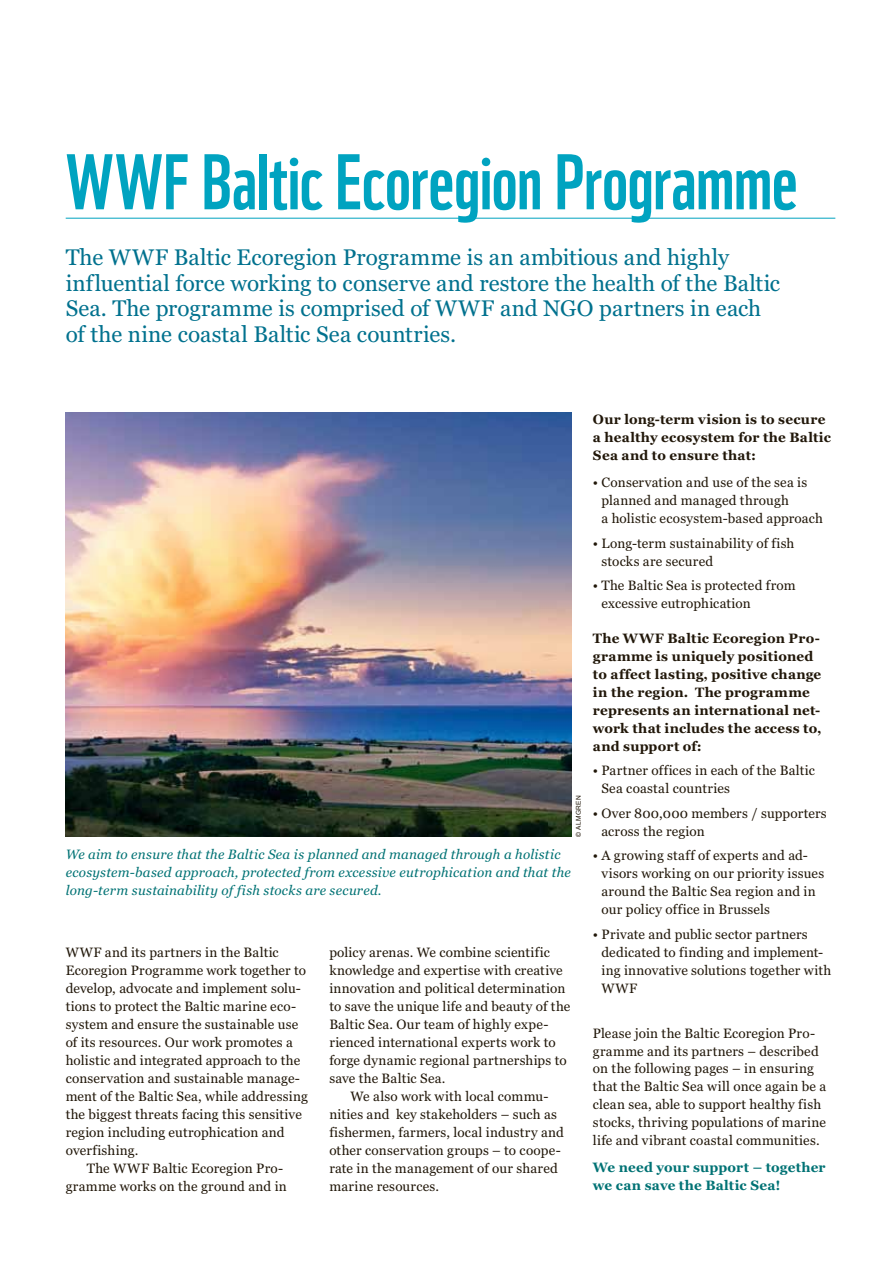
<style>
.page{position:relative;width:893px;height:1263px;background:#fff}
.page>*{position:absolute;margin:0;border:0;box-sizing:border-box;transform-origin:0 0}
.t1{font:76.5px "WWF";letter-spacing:-.005em;color:#00a3c0}
.t2{font:22.5px/25.5px "Georgia";color:#00718e}
.t3{font:13.5px/18px "Georgia";letter-spacing:.015em;color:#211709}
.t4{font:700 13.5px/18px "Georgia";letter-spacing:.015em;color:#211709}
.t5{font:italic 13.5px/18px "Georgia";letter-spacing:.015em;color:#007274}
.t6{font:700 13.5px/18px "Georgia";letter-spacing:.01em;color:#007274}
.t7{font:6.6px "Arial";letter-spacing:.04em;color:#211709}
</style>
<div class="page">
<hr style="left:66px;top:218px;width:769px;height:1px;background:#00a3c0">
<img style="left:66px;top:412px;width:506px;height:424px">
<h1 class="t1" style="left:66px;top:122px;width:734px">WWF Baltic Ecoregion Programme</h1>
<p class="t2" style="left:66px;top:245px;width:716px">The WWF Baltic Ecoregion Programme is an ambitious and highly influential force working to conserve and restore the health of the Baltic Sea. The programme is comprised of WWF and NGO partners in each of the nine coastal Baltic Sea countries.</p>
<p class="t7" style="left:574px;top:836px;width:42px;rotate:-90deg">© almgren</p>
<p class="t5" style="left:66px;top:845px;width:507px">We aim to ensure that the Baltic Sea is planned and managed through a holistic ecosystem-based approach, protected from excessive eutrophication and that the long-term sustainability of fish stocks are secured.</p>
<p class="t3" style="left:66px;top:943px;width:215px">WWF and its partners in the Baltic</p>
<p class="t3" style="left:66px;top:961px;width:242px">Ecoregion Programme work together to</p>
<p class="t3" style="left:66px;top:979px;width:237px">develop, advocate and implement solu-</p>
<p class="t3" style="left:66px;top:997px;width:232px">tions to protect the Baltic marine eco-</p>
<p class="t3" style="left:66px;top:1015px;width:234px">system and ensure the sustainable use</p>
<p class="t3" style="left:66px;top:1033px;width:229px">of its resources. Our work promotes a</p>
<p class="t3" style="left:66px;top:1051px;width:236px">holistic and integrated approach to the</p>
<p class="t3" style="left:66px;top:1069px;width:236px">conservation and sustainable manage-</p>
<p class="t3" style="left:66px;top:1087px;width:244px">ment of the Baltic Sea, while addressing</p>
<p class="t3" style="left:66px;top:1105px;width:238px">the biggest threats facing this sensitive</p>
<p class="t3" style="left:66px;top:1123px;width:220px">region including eutrophication and</p>
<p class="t3" style="left:66px;top:1141px;width:74px">overfishing.</p>
<p class="t3" style="left:87px;top:1159px;width:198px">The WWF Baltic Ecoregion Pro-</p>
<p class="t3" style="left:66px;top:1177px;width:223px">gramme works on the ground and in</p>
<p class="t3" style="left:329px;top:943px;width:222px">policy arenas. We combine scientific</p>
<p class="t3" style="left:329px;top:961px;width:235px">knowledge and expertise with creative</p>
<p class="t3" style="left:329px;top:979px;width:238px">innovation and political determination</p>
<p class="t3" style="left:329px;top:997px;width:243px">to save the unique life and beauty of the</p>
<p class="t3" style="left:329px;top:1015px;width:221px">Baltic Sea. Our team of highly expe-</p>
<p class="t3" style="left:329px;top:1033px;width:228px">rienced international experts work to</p>
<p class="t3" style="left:329px;top:1051px;width:239px">forge dynamic regional partnerships to</p>
<p class="t3" style="left:329px;top:1069px;width:118px">save the Baltic Sea.</p>
<p class="t3" style="left:351px;top:1087px;width:199px">We also work with local commu-</p>
<p class="t3" style="left:329px;top:1105px;width:229px">nities and key stakeholders – such as</p>
<p class="t3" style="left:329px;top:1123px;width:236px">fishermen, farmers, local industry and</p>
<p class="t3" style="left:329px;top:1141px;width:233px">other conservation groups – to coope-</p>
<p class="t3" style="left:329px;top:1159px;width:230px">rate in the management of our shared</p>
<p class="t3" style="left:329px;top:1177px;width:111px">marine resources.</p>
<p class="t4" style="left:593px;top:411px;width:239px">Our long-term vision is to secure a healthy ecosystem for the Baltic<br>Sea and to ensure that:</p>
<p class="t3" style="left:601px;top:474px;width:223px;text-indent:-9px">• Conservation and use of the sea is planned and managed through<br>a holistic ecosystem-based approach</p>
<p class="t3" style="left:601px;top:534px;width:194px;text-indent:-9px">• Long-term sustainability of fish stocks are secured</p>
<p class="t3" style="left:601px;top:577px;width:196px;text-indent:-9px">• The Baltic Sea is protected from excessive eutrophication</p>
<p class="t4" style="left:593px;top:629px;width:230px">The WWF Baltic Ecoregion Pro&shy;gramme is uniquely positioned to affect lasting, positive change in the region. The programme represents an international net&shy;work that includes the access to, and support of:</p>
<p class="t3" style="left:601px;top:762px;width:215px;text-indent:-9px">• Partner offices in each of the Baltic<br>Sea coastal countries</p>
<p class="t3" style="left:601px;top:804px;width:227px;text-indent:-9px">• Over 800,000 members / supporters across the region</p>
<p class="t3" style="left:601px;top:847px;width:224px;text-indent:-9px">• A growing staff of experts and ad&shy;visors working on our priority issues around the Baltic Sea region and in our policy office in Brussels</p>
<p class="t3" style="left:601px;top:925px;width:231px;text-indent:-9px">• Private and public sector partners dedicated to finding and implement&shy;ing innovative solutions together with<br>WWF</p>
<p class="t3" style="left:593px;top:1024px;width:235px">Please join the Baltic Ecoregion Pro&shy;gramme and its partners – described on the following pages – in ensuring that the Baltic Sea will once again be a clean sea, able to support healthy fish stocks, thriving populations of marine life and vibrant coastal communities.</p>
<p class="t6" style="left:593px;top:1159px;width:234px">We need your support – together we can save the Baltic Sea!</p>
</div>
